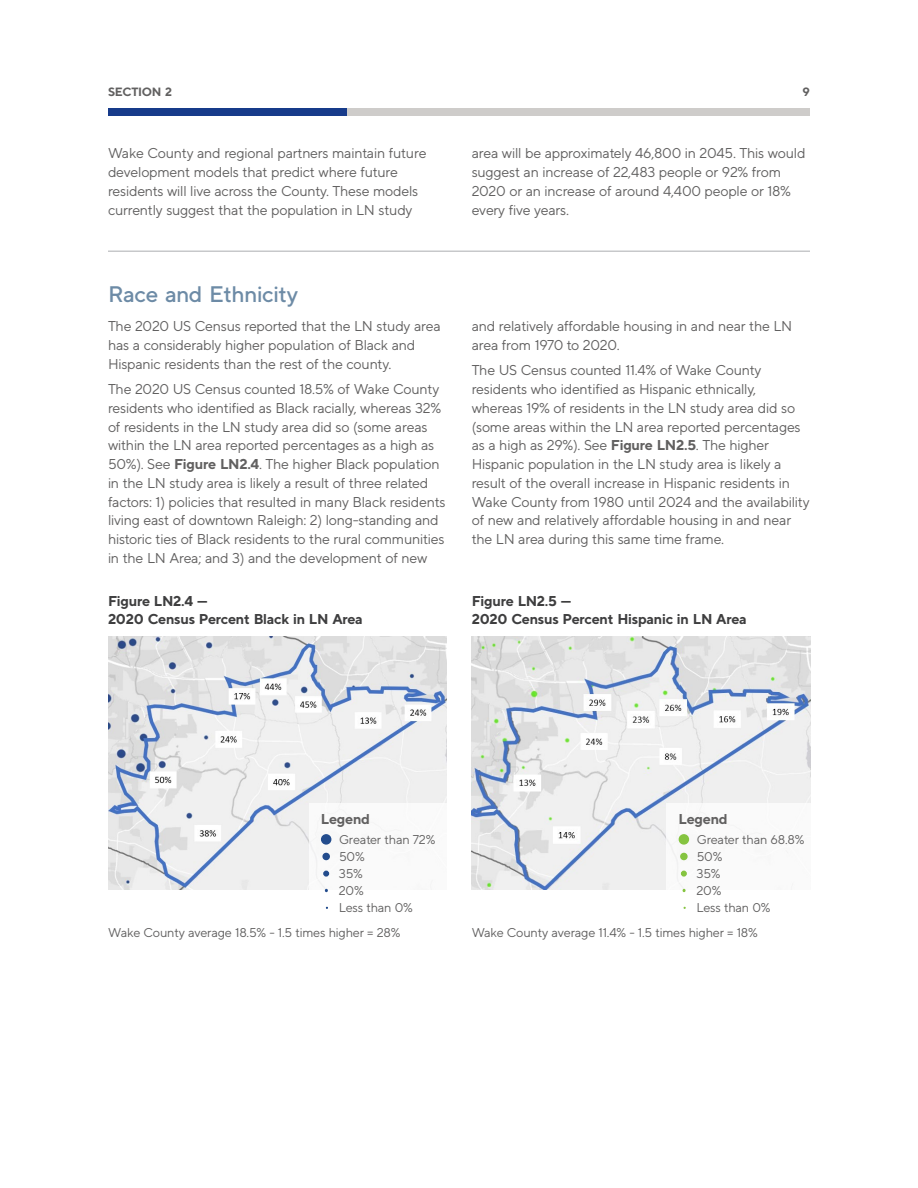
<style>
.page{position:relative;width:918px;height:1188px;background:#fff}
.page>*{position:absolute;margin:0;border:0;box-sizing:border-box;transform-origin:0 0}
.t1{font:500 22.5px "TT Norms";letter-spacing:-.02em;color:#6d8ba6}
.Body{font:14.25px/18.8px "TT Norms";letter-spacing:-.02em;color:#616060}
.Graphic_title{font:700 14.25px/17.2px "TT Norms";letter-spacing:-.02em;color:#3e3e3f}
.Body-2{font:700 14.25px "TT Norms";letter-spacing:-.02em;color:#616060}
.Img_captions{font:12.75px "TT Norms";letter-spacing:-.02em;color:#616060}
.t2{font:700 12px "TT Norms";letter-spacing:-.025em;color:#616060}
.s1{font-weight:700}
</style>
<div class="page">
<div style="left:109px;top:108px;width:701px;height:8px;background:#ceccca"></div>
<div style="left:108px;top:108px;width:239px;height:8px;background:#173b8a"></div>
<img style="left:472px;top:636px;width:338px;height:254px">
<img style="left:108px;top:636px;width:338px;height:254px">
<div style="left:309px;top:803px;width:144px;height:91px;background:#fff"></div>
<div style="left:667px;top:803px;width:147px;height:91px;background:#fff"></div>
<hr style="left:108px;top:250px;width:702px;height:2px;background:#c7c8ca">
<div style="left:322px;top:835px;width:9px;height:9px;background:#234c8d;border-radius:50%"></div>
<div style="left:321px;top:834px;width:10px;height:11px;border:2px solid #234c8d;border-radius:50%"></div>
<div style="left:322px;top:853px;width:8px;height:7px;border:2px solid #234c8d;border-radius:50%"></div>
<svg style="left:323px;top:871px;width:6px;height:6px"></svg>
<div style="left:679px;top:835px;width:9px;height:9px;background:#85c440;border-radius:50%"></div>
<div style="left:679px;top:834px;width:10px;height:11px;border:2px solid #85c440;border-radius:50%"></div>
<div style="left:680px;top:853px;width:8px;height:7px;border:2px solid #85c440;border-radius:50%"></div>
<svg style="left:681px;top:871px;width:6px;height:6px"></svg>
<p class="t2" style="left:108px;top:85px;width:66px">SECTION 2</p>
<p class="t2" style="left:803px;top:85px;width:9px">9</p>
<p class="Body" style="left:108px;top:144px;width:320px">Wake County and regional partners maintain future development models that predict where future residents will live across the County. These models currently suggest that the population in LN study</p>
<p class="Body" style="left:472px;top:144px;width:335px">area will be approximately 46,800 in 2045. This would suggest an increase of 22,483 people or 92% from 2020 or an increase of around 4,400 people or 18% every five years.</p>
<h2 class="t1" style="left:108px;top:280px;width:192px">Race and Ethnicity</h2>
<p class="Body" style="left:108px;top:316px;width:334px">The 2020 US Census reported that the LN study area has a considerably higher population of Black and<br>Hispanic residents than the rest of the county.</p>
<p class="Body" style="left:108px;top:379px;width:339px">The 2020 US Census counted 18.5% of Wake County residents who identified as Black racially, whereas 32% of residents in the LN study area did so (some areas within the LN area reported percentages as a high as 50%). See <span class="s1">Figure LN2.4</span>. The higher Black population in the LN study area is likely a result of three related factors: 1) policies that resulted in many Black residents living east of downtown Raleigh: 2) long-standing and historic ties of Black residents to the rural communities in the LN Area; and 3) and the development of new</p>
<p class="Body" style="left:472px;top:316px;width:322px">and relatively affordable housing in and near the LN area from 1970 to 2020.</p>
<p class="Body" style="left:472px;top:361px;width:340px">The US Census counted 11.4% of Wake County residents who identified as Hispanic ethnically, whereas 19% of residents in the LN study area did so (some areas within the LN area reported percentages as a high as 29%). See <span class="s1">Figure LN2.5</span>. The higher Hispanic population in the LN study area is likely a result of the overall increase in Hispanic residents in Wake County from 1980 until 2024 and the availability of new and relatively affordable housing in and near the LN area during this same time frame.</p>
<p class="Graphic_title" style="left:108px;top:592px;width:256px">Figure LN2.4 —<br>2020 Census Percent Black in LN Area</p>
<p class="Graphic_title" style="left:472px;top:592px;width:277px">Figure LN2.5 —<br>2020 Census Percent Hispanic in LN Area</p>
<p class="Body-2" style="left:321px;top:810px;width:51px">Legend</p>
<p class="Body-2" style="left:679px;top:810px;width:51px">Legend</p>
<p class="Img_captions" style="left:339px;top:831px;width:98px">Greater than 72%</p>
<p class="Img_captions" style="left:339px;top:849px;width:27px">50%</p>
<p class="Img_captions" style="left:339px;top:866px;width:26px">35%</p>
<p class="Img_captions" style="left:339px;top:883px;width:26px">20%</p>
<p class="Img_captions" style="left:339px;top:900px;width:76px">Less than 0%</p>
<p class="Img_captions" style="left:697px;top:831px;width:109px">Greater than 68.8%</p>
<p class="Img_captions" style="left:697px;top:849px;width:27px">50%</p>
<p class="Img_captions" style="left:697px;top:866px;width:26px">35%</p>
<p class="Img_captions" style="left:697px;top:883px;width:26px">20%</p>
<p class="Img_captions" style="left:697px;top:900px;width:76px">Less than 0%</p>
<p class="Img_captions" style="left:108px;top:925px;width:294px">Wake County average 18.5% - 1.5 times higher = 28%</p>
<p class="Img_captions" style="left:472px;top:925px;width:288px">Wake County average 11.4% - 1.5 times higher = 18%</p>
</div>
